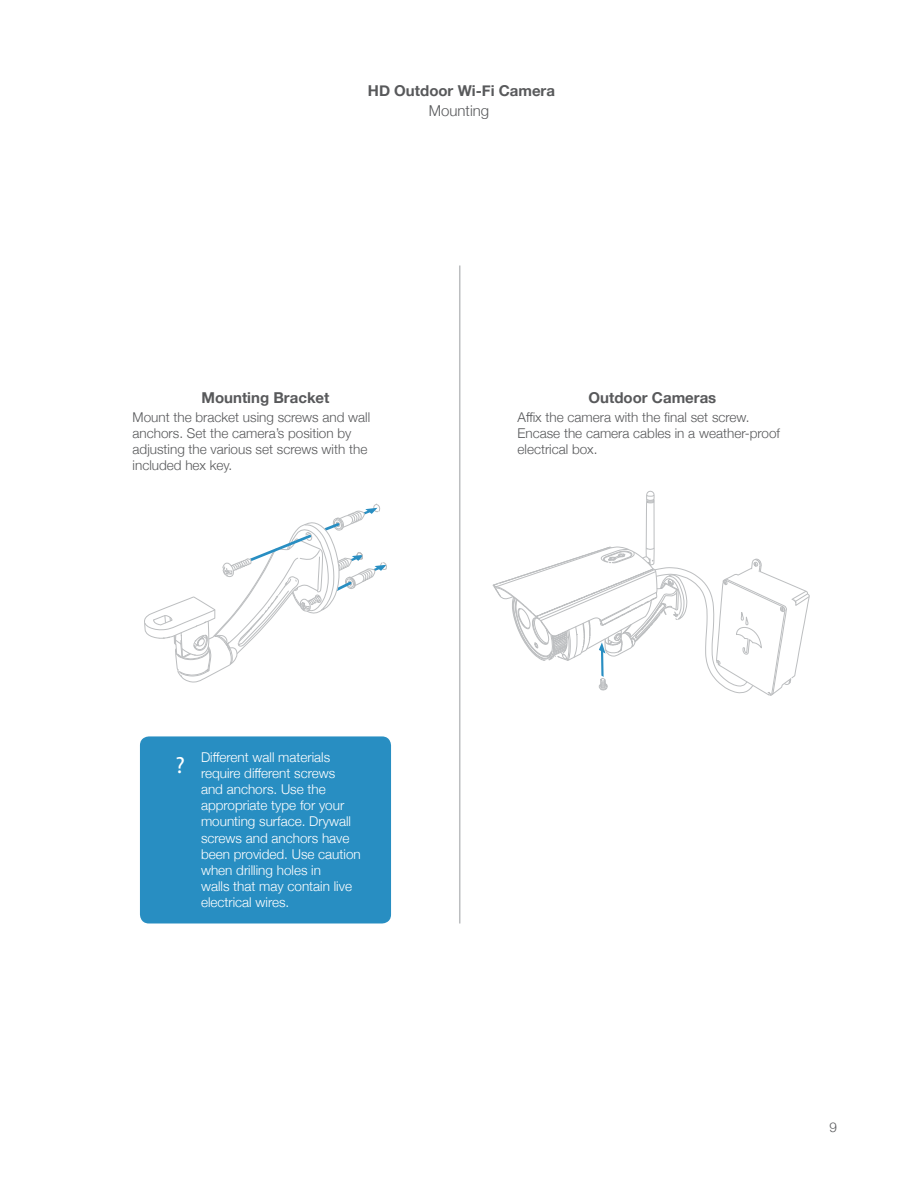
<style>
.page{position:relative;width:918px;height:1188px;background:#fff}
.page>*{position:absolute;margin:0;border:0;box-sizing:border-box;transform-origin:0 0}
.t1{font:23.4px "Myriad Pro";color:#fff}
.t2{font:700 15px "Helvetica Neue";color:#58595b}
.t3{font:300 15px "Helvetica Neue";color:#58595b}
.t4{font:300 13.5px/16.2px "Helvetica Neue";color:#fff}
.t5{font:300 13.5px/16.2px "Helvetica Neue";color:#58595b}
</style>
<div class="page">
<hr style="left:459px;top:266px;width:1px;height:657px;background:#bcbec0">
<svg style="left:144px;top:504px;width:243px;height:178px"></svg>
<svg style="left:493px;top:491px;width:317px;height:205px"></svg>
<div style="left:140px;top:736px;width:251px;height:187px;background:#288ec2;border-radius:9px"></div>
<p class="t2" style="left:368px;top:79px;width:189px">HD Outdoor Wi-Fi Camera</p>
<p class="t3" style="left:429px;top:99px;width:62px">Mounting</p>
<p class="t2" style="left:201px;top:386px;width:130px">Mounting Bracket</p>
<p class="t2" style="left:589px;top:386px;width:129px">Outdoor Cameras</p>
<p class="t5" style="left:133px;top:408px;width:239px">Mount the bracket using screws and wall anchors. Set the camera’s position by adjusting the various set screws with the included hex key.</p>
<p class="t5" style="left:518px;top:408px;width:264px">Affix the camera with the final set screw.<br>Encase the camera cables in a weather-proof electrical box.</p>
<h1 class="t1" style="left:175px;top:750px;width:11px">?</h1>
<p class="t4" style="left:201px;top:748px;width:161px">Different wall materials require different screws<br>and anchors. Use the appropriate type for your mounting surface. Drywall screws and anchors have been provided. Use caution when drilling holes in<br>walls that may contain live electrical wires.</p>
<p class="t5" style="left:829px;top:1118px;width:9px">9</p>
</div>
